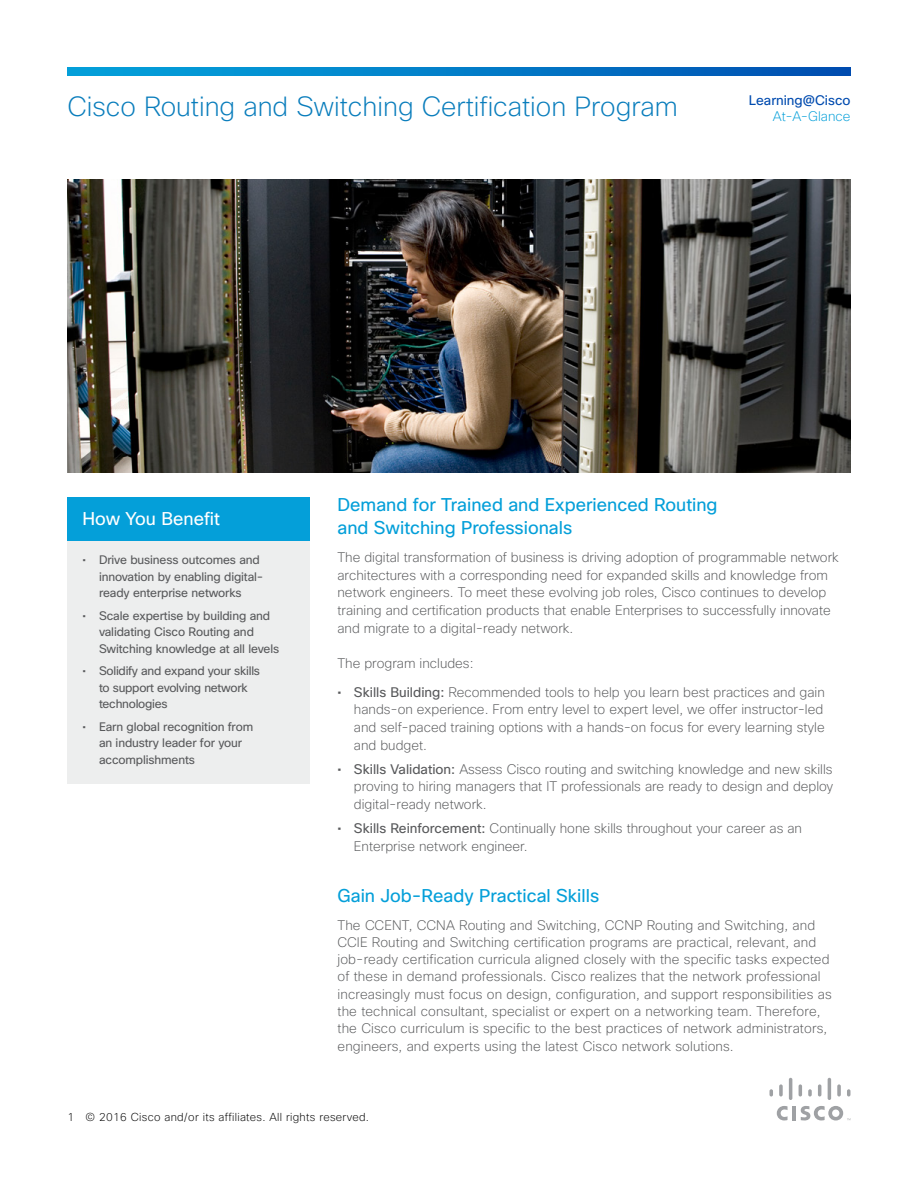
<style>
.page{position:relative;width:918px;height:1188px;background:#fff}
.page>*{position:absolute;margin:0;border:0;box-sizing:border-box;transform-origin:0 0}
.t1{font:200 27px "Cisco Sans";color:#097dbc}
.t2{font:18px/22.5px "Cisco Sans";color:#049fd9}
.t3{font:18px "Cisco Sans";color:#fff}
.t4{font:200 13.5px/17.7px "Cisco Sans";color:#58595b}
.t5{font:13.5px "Cisco Sans";color:#004baf}
.t6{font:200 13.5px "Cisco Sans";color:#049fd9}
.t7{font:12px/16.5px "Cisco Sans";letter-spacing:-.01em;color:#58595b}
.t8{font:200 11.25px "Cisco Sans";letter-spacing:.025em;color:#000}
.s1{font-weight:400}
</style>
<div class="page">
<svg style="left:68px;top:68px;width:782px;height:8px"></svg>
<hr style="left:792px;top:1106px;width:4px;height:14px;background:#9fa1a4">
<svg style="left:777px;top:1106px;width:11px;height:14px"></svg>
<svg style="left:770px;top:1089px;width:3px;height:8px"></svg>
<svg style="left:779px;top:1084px;width:4px;height:13px"></svg>
<hr style="left:789px;top:1078px;width:3px;height:22px;background:#9fa1a4;border-radius:2px">
<svg style="left:799px;top:1084px;width:3px;height:13px"></svg>
<svg style="left:808px;top:1089px;width:4px;height:8px"></svg>
<svg style="left:818px;top:1084px;width:3px;height:13px"></svg>
<hr style="left:828px;top:1078px;width:3px;height:22px;background:#9fa1a4;border-radius:2px">
<svg style="left:837px;top:1084px;width:4px;height:13px"></svg>
<svg style="left:847px;top:1089px;width:3px;height:8px"></svg>
<svg style="left:801px;top:1106px;width:49px;height:14px"></svg>
<img style="left:68px;top:179px;width:782px;height:293px">
<div style="left:68px;top:497px;width:242px;height:44px;background:#049fd9"></div>
<div style="left:68px;top:541px;width:242px;height:243px;background:#edeeee"></div>
<h1 class="t1" style="left:68px;top:89px;width:612px">Cisco Routing and Switching Certification Program</h1>
<p class="t5" style="left:749px;top:92px;width:103px">Learning@Cisco</p>
<p class="t6" style="left:773px;top:108px;width:79px">At-A-Glance</p>
<h2 class="t3" style="left:82px;top:507px;width:139px">How You Benefit</h2>
<p class="t7" style="left:99px;top:552px;width:166px;text-indent:-16px">• Drive business outcomes and innovation by enabling digital&shy;ready enterprise networks</p>
<p class="t7" style="left:99px;top:608px;width:182px;text-indent:-16px">• Scale expertise by building and validating Cisco Routing and<br>Switching knowledge at all levels</p>
<p class="t7" style="left:99px;top:663px;width:163px;text-indent:-16px">• Solidify and expand your skills to support evolving network technologies</p>
<p class="t7" style="left:99px;top:719px;width:156px;text-indent:-16px">• Earn global recognition from an industry leader for your accomplishments</p>
<h2 class="t2" style="left:338px;top:494px;width:382px">Demand for Trained and Experienced Routing and Switching Professionals</h2>
<p class="t4" style="left:338px;top:549px;width:503px">The digital transformation of business is driving adoption of programmable network architectures with a corresponding need for expanded skills and knowledge from network engineers. To meet these evolving job roles, Cisco continues to develop training and certification products that enable Enterprises to successfully innovate and migrate to a digital-ready network.</p>
<p class="t4" style="left:338px;top:655px;width:138px">The program includes:</p>
<p class="t4" style="left:354px;top:684px;width:472px;text-align:justify;text-indent:-16px"><span class="s1">• Skills Building:</span> Recommended tools to help you learn best practices and gain hands-on experience. From entry level to expert level, we offer instructor-led and self-paced training options with a hands-on focus for every learning style and budget.</p>
<p class="t4" style="left:354px;top:760px;width:481px;text-align:justify;text-indent:-16px"><span class="s1">• Skills Validation:</span> Assess Cisco routing and switching knowledge and new skills proving to hiring managers that IT professionals are ready to design and deploy digital-ready network.</p>
<p class="t4" style="left:354px;top:820px;width:450px;text-indent:-16px"><span class="s1">• Skills Reinforcement:</span> Continually hone skills throughout your career as an<br>Enterprise network engineer.</p>
<h2 class="t2" style="left:338px;top:885px;width:263px">Gain Job-Ready Practical Skills</h2>
<p class="t4" style="left:338px;top:917px;width:496px;line-height:17.2px">The CCENT, CCNA Routing and Switching, CCNP Routing and Switching, and CCIE Routing and Switching certification programs are practical, relevant, and job-ready certification curricula aligned closely with the specific tasks expected of these in demand professionals. Cisco realizes that the network professional increasingly must focus on design, configuration, and support responsibilities as the technical consultant, specialist or expert on a networking team. Therefore, the Cisco curriculum is specific to the best practices of network administrators, engineers, and experts using the latest Cisco network solutions.</p>
<p class="t8" style="left:68px;top:1109px;width:303px">1 © 2016 Cisco and/or its affiliates. All rights reserved.</p>
</div>
